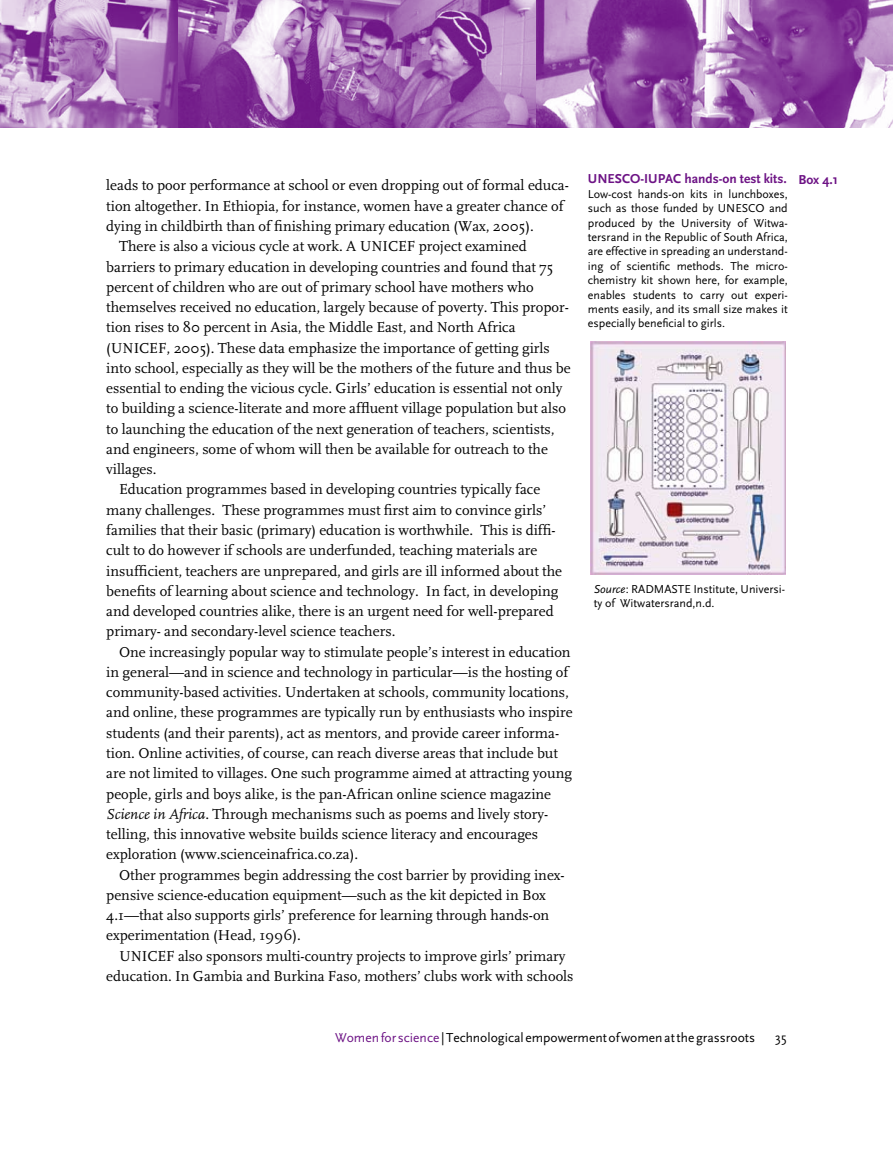
<style>
.page{position:relative;width:893px;height:1149px;background:#fff}
.page>*{position:absolute;margin:0;border:0;box-sizing:border-box;transform-origin:0 0}
.t1{font:15px "Scala";color:#000}
.t2{font:13.5px "Scala Sans";color:#000}
.t3{font:700 13.5px "Scala Sans";color:#6d1385}
.t4{font:12px/14.4px "Scala Sans";color:#000;text-align:justify}
.s1{font-style:italic}
.s2{color:#6d1385}
</style>
<div class="page">
<img style="left:0;top:0;width:893px;height:128px">
<img style="left:590px;top:341px;width:196px;height:233px">
<p class="t1" style="left:106px;top:177px;width:464px">leads to poor performance at school or even dropping out of formal educa-</p>
<p class="t1" style="left:106px;top:198px;width:459px">tion altogether. In Ethiopia, for instance, women have a greater chance of</p>
<p class="t1" style="left:106px;top:218px;width:429px">dying in childbirth than of finishing primary education (Wax, 2005).</p>
<p class="t1" style="left:119px;top:238px;width:409px">There is also a vicious cycle at work. A UNICEF project examined</p>
<p class="t1" style="left:106px;top:258px;width:448px">barriers to primary education in developing countries and found that 75</p>
<p class="t1" style="left:106px;top:279px;width:429px">percent of children who are out of primary school have mothers who</p>
<p class="t1" style="left:106px;top:299px;width:464px">themselves received no education, largely because of poverty. This propor-</p>
<p class="t1" style="left:106px;top:319px;width:411px">tion rises to 80 percent in Asia, the Middle East, and North Africa</p>
<p class="t1" style="left:106px;top:339px;width:445px">(UNICEF, 2005). These data emphasize the importance of getting girls</p>
<p class="t1" style="left:106px;top:360px;width:466px">into school, especially as they will be the mothers of the future and thus be</p>
<p class="t1" style="left:106px;top:380px;width:458px">essential to ending the vicious cycle. Girls’ education is essential not only</p>
<p class="t1" style="left:106px;top:400px;width:461px">to building a science-literate and more affluent village population but also</p>
<p class="t1" style="left:106px;top:420px;width:450px">to launching the education of the next generation of teachers, scientists,</p>
<p class="t1" style="left:106px;top:441px;width:443px">and engineers, some of whom will then be available for outreach to the</p>
<p class="t1" style="left:106px;top:461px;width:52px">villages.</p>
<p class="t1" style="left:119px;top:481px;width:423px">Education programmes based in developing countries typically face</p>
<p class="t1" style="left:106px;top:501px;width:441px">many challenges. These programmes must first aim to convince girls’</p>
<p class="t1" style="left:106px;top:522px;width:451px">families that their basic (primary) education is worthwhile. This is diffi-</p>
<p class="t1" style="left:106px;top:542px;width:433px">cult to do however if schools are underfunded, teaching materials are</p>
<p class="t1" style="left:106px;top:562px;width:457px">insufficient, teachers are unprepared, and girls are ill informed about the</p>
<p class="t1" style="left:106px;top:582px;width:453px">benefits of learning about science and technology. In fact, in developing</p>
<p class="t1" style="left:106px;top:603px;width:449px">and developed countries alike, there is an urgent need for well-prepared</p>
<p class="t1" style="left:106px;top:623px;width:291px">primary- and secondary-level science teachers.</p>
<p class="t1" style="left:119px;top:643px;width:453px">One increasingly popular way to stimulate people’s interest in education</p>
<p class="t1" style="left:106px;top:663px;width:463px">in general—and in science and technology in particular—is the hosting of</p>
<p class="t1" style="left:106px;top:684px;width:464px">community-based activities. Undertaken at schools, community locations,</p>
<p class="t1" style="left:106px;top:704px;width:468px">and online, these programmes are typically run by enthusiasts who inspire</p>
<p class="t1" style="left:106px;top:724px;width:454px">students (and their parents), act as mentors, and provide career informa-</p>
<p class="t1" style="left:106px;top:744px;width:453px">tion. Online activities, of course, can reach diverse areas that include but</p>
<p class="t1" style="left:106px;top:765px;width:467px">are not limited to villages. One such programme aimed at attracting young</p>
<p class="t1" style="left:106px;top:785px;width:446px">people, girls and boys alike, is the pan-African online science magazine</p>
<p class="t1" style="left:106px;top:805px;width:443px"><span class="s1">Science in Africa</span>. Through mechanisms such as poems and lively story-</p>
<p class="t1" style="left:106px;top:825px;width:433px">telling, this innovative website builds science literacy and encourages</p>
<p class="t1" style="left:106px;top:846px;width:253px">exploration (www.scienceinafrica.co.za).</p>
<p class="t1" style="left:119px;top:866px;width:447px">Other programmes begin addressing the cost barrier by providing inex-</p>
<p class="t1" style="left:106px;top:886px;width:441px">pensive science-education equipment—such as the kit depicted in Box</p>
<p class="t1" style="left:106px;top:906px;width:445px">4.1—that also supports girls’ preference for learning through hands-on</p>
<p class="t1" style="left:106px;top:927px;width:196px">experimentation (Head, 1996).</p>
<p class="t1" style="left:119px;top:947px;width:448px">UNICEF also sponsors multi-country projects to improve girls’ primary</p>
<p class="t1" style="left:106px;top:967px;width:469px">education. In Gambia and Burkina Faso, mothers’ clubs work with schools</p>
<p class="t3" style="left:588px;top:172px;width:201px">UNESCO-IUPAC hands-on test kits.</p>
<p class="t4" style="left:588px;top:187px;width:201px">Low-cost hands-on kits in lunchboxes, such as those funded by UNESCO and produced by the University of Witwa&shy;tersrand in the Republic of South Africa, are effective in spreading an understand&shy;ing of scientific methods. The micro&shy;chemistry kit shown here, for example, enables students to carry out experi&shy;ments easily, and its small size makes it especially beneficial to girls.</p>
<p class="t3" style="left:798px;top:172px;width:41px">Box 4.1</p>
<p class="t4" style="left:594px;top:582px;width:193px"><span class="s1">Source</span>: RADMASTE Institute, Universi&shy;ty of Witwatersrand,n.d.</p>
<p class="t2" style="left:335px;top:1030px;width:429px"><span class="s2">Women for science</span> |Technological empowerment of women at the grassroots 35</p>
</div>
